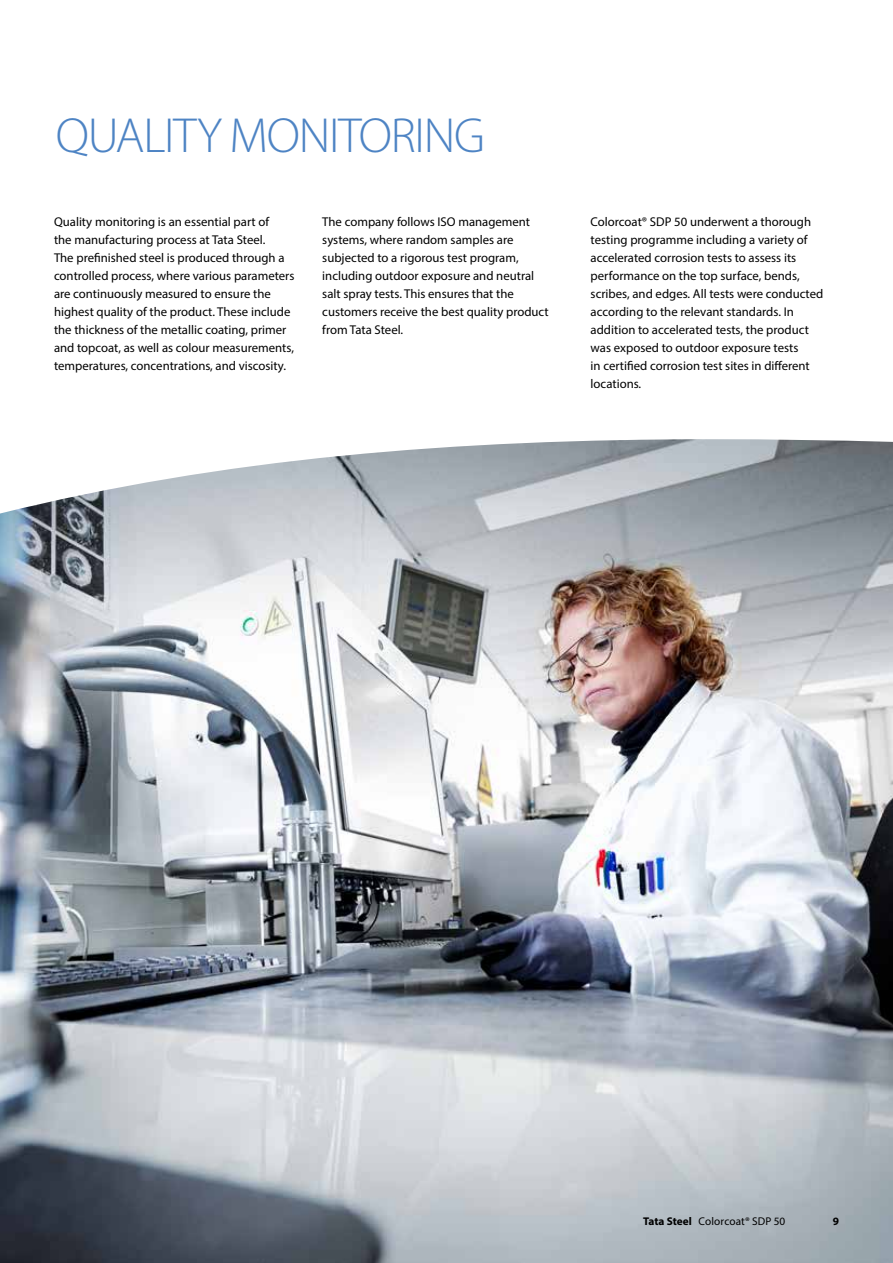
<style>
.page{position:relative;width:893px;height:1263px;background:#fff}
.page>*{position:absolute;margin:0;border:0;box-sizing:border-box;transform-origin:0 0}
.t1{font:300 49.5px "Myriad Pro";letter-spacing:-.025em;color:#4e84c4}
.t2{font:12.75px/18px "Myriad Pro";color:#000}
.t3{font:11.25px "Myriad Pro";letter-spacing:.005em;color:#000}
.t4{font:700 11.25px "Myriad Pro";color:#000}
.s1{font-weight:700}
</style>
<div class="page">
<img style="left:0;top:439px;width:893px;height:824px">
<h1 class="t1" style="left:56px;top:108px;width:431px">QUALITY MONITORING</h1>
<p class="t2" style="left:54px;top:213px;width:242px">Quality monitoring is an essential part of<br>the manufacturing process at Tata Steel.<br>The prefinished steel is produced through a controlled process, where various parameters are continuously measured to ensure the highest quality of the product. These include the thickness of the metallic coating, primer and topcoat, as well as colour measurements, temperatures, concentrations, and viscosity.</p>
<p class="t2" style="left:322px;top:213px;width:228px">The company follows ISO management systems, where random samples are subjected to a rigorous test program, including outdoor exposure and neutral salt spray tests. This ensures that the customers receive the best quality product from Tata Steel.</p>
<p class="t2" style="left:591px;top:213px;width:234px">Colorcoat® SDP 50 underwent a thorough testing programme including a variety of accelerated corrosion tests to assess its performance on the top surface, bends, scribes, and edges. All tests were conducted according to the relevant standards. In addition to accelerated tests, the product was exposed to outdoor exposure tests<br>in certified corrosion test sites in different locations.</p>
<p class="t3" style="left:643px;top:1215px;width:144px"><span class="s1">Tata Steel</span> Colorcoat® SDP 50</p>
<p class="t4" style="left:833px;top:1214px;width:8px">9</p>
</div>
